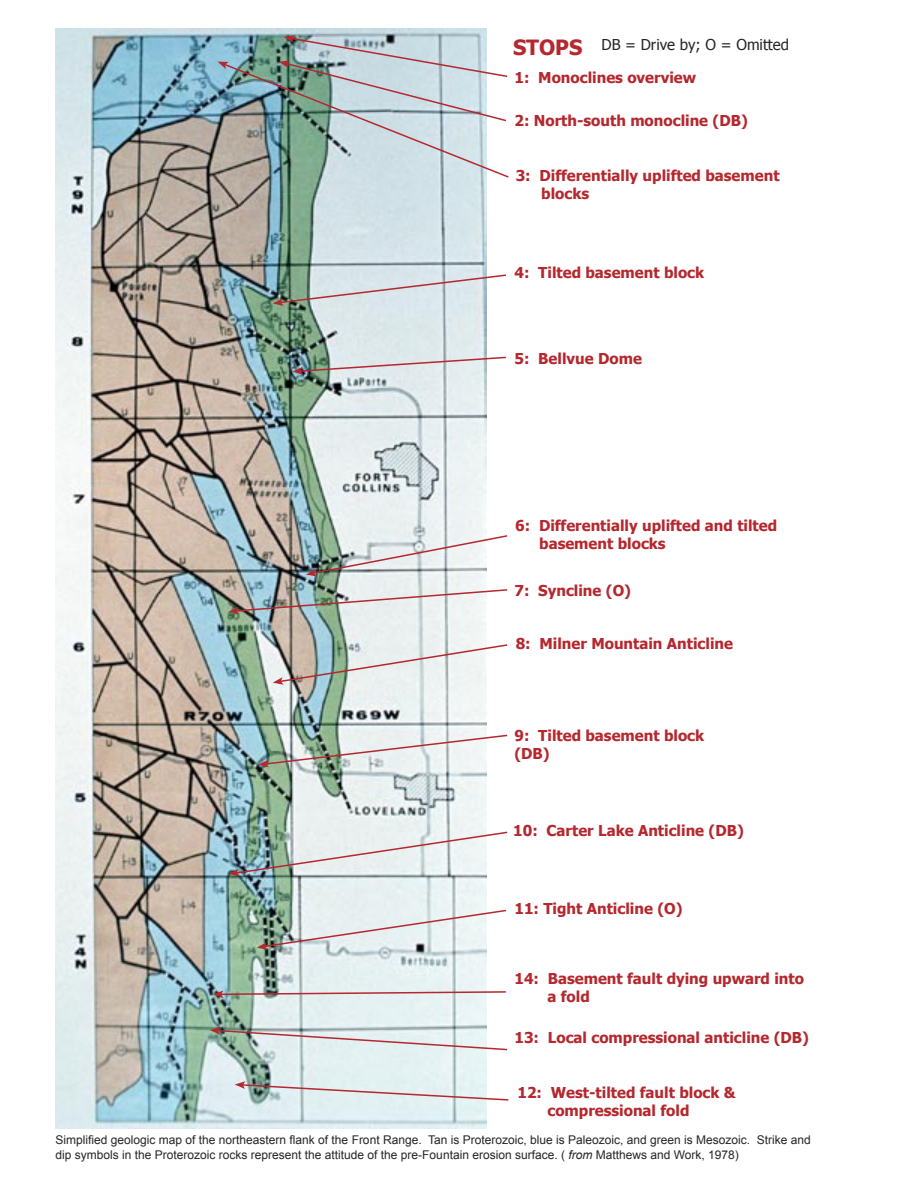
<style>
.page{position:relative;width:918px;height:1188px;background:#fff}
.page>*{position:absolute;margin:0;border:0;box-sizing:border-box;transform-origin:0 0}
.t1{font:700 21px "Tahoma";color:#b4282e}
.t2{font:700 15px/18px "Tahoma";color:#b4282e}
.t3{font:15px "Tahoma";color:#272525}
.t4{font:12px/14.4px "Arial";color:#272525}
.s1{font-style:italic}
</style>
<div class="page">
<img style="left:56px;top:28px;width:431px;height:1101px">
<svg style="left:235px;top:1081px;width:274px;height:20px;background:#d6d9da"></svg>
<img style="left:306px;top:534px;width:202px;height:42px">
<svg style="left:292px;top:356px;width:214px;height:19px;background:#cacacb"></svg>
<svg style="left:273px;top:274px;width:233px;height:32px;background:#c8d0d1"></svg>
<img style="left:229px;top:831px;width:279px;height:45px">
<svg style="left:213px;top:990px;width:293px;height:8px;background:#cebebe"></svg>
<svg style="left:273px;top:643px;width:235px;height:42px"></svg>
<svg style="left:210px;top:1027px;width:298px;height:24px;background:#ced3d2"></svg>
<svg style="left:257px;top:909px;width:249px;height:41px;background:#d5dad9"></svg>
<svg style="left:258px;top:734px;width:250px;height:33px"></svg>
<img style="left:218px;top:35px;width:291px;height:144px">
<img style="left:229px;top:588px;width:279px;height:27px">
<p class="t1" style="left:513px;top:32px;width:71px">STOPS</p>
<p class="t3" style="left:602px;top:34px;width:189px">DB = Drive by; O = Omitted</p>
<p class="t2" style="left:514px;top:67px;width:183px">1: Monoclines overview</p>
<p class="t2" style="left:514px;top:110px;width:235px">2: North-south monocline (DB)</p>
<p class="t2" style="left:541px;top:166px;width:240px;text-indent:-26px">3: Differentially uplifted basement blocks</p>
<p class="t2" style="left:514px;top:263px;width:191px">4: Tilted basement block</p>
<p class="t2" style="left:514px;top:349px;width:129px">5: Bellvue Dome</p>
<p class="t2" style="left:539px;top:515px;width:240px;text-indent:-24px">6: Differentially uplifted and tilted basement blocks</p>
<p class="t2" style="left:514px;top:580px;width:118px">7: Syncline (O)</p>
<p class="t2" style="left:516px;top:633px;width:219px">8: Milner Mountain Anticline</p>
<p class="t2" style="left:514px;top:725px;width:191px">9: Tilted basement block (DB)</p>
<p class="t2" style="left:513px;top:821px;width:232px">10: Carter Lake Anticline (DB)</p>
<p class="t2" style="left:514px;top:898px;width:170px">11: Tight Anticline (O)</p>
<p class="t2" style="left:548px;top:968px;width:258px;text-indent:-33px">14: Basement fault dying upward into a fold</p>
<p class="t2" style="left:514px;top:1027px;width:296px">13: Local compressional anticline (DB)</p>
<p class="t2" style="left:548px;top:1082px;width:190px;text-indent:-30px">12: West-tilted fault block &amp; compressional fold</p>
<p class="t4" style="left:56px;top:1133px;width:757px">Simplified geologic map of the northeastern flank of the Front Range. Tan is Proterozoic, blue is Paleozoic, and green is Mesozoic. Strike and dip symbols in the Proterozoic rocks represent the attitude of the pre-Fountain erosion surface. ( <span class="s1">from</span> Matthews and Work, 1978)</p>
</div>
